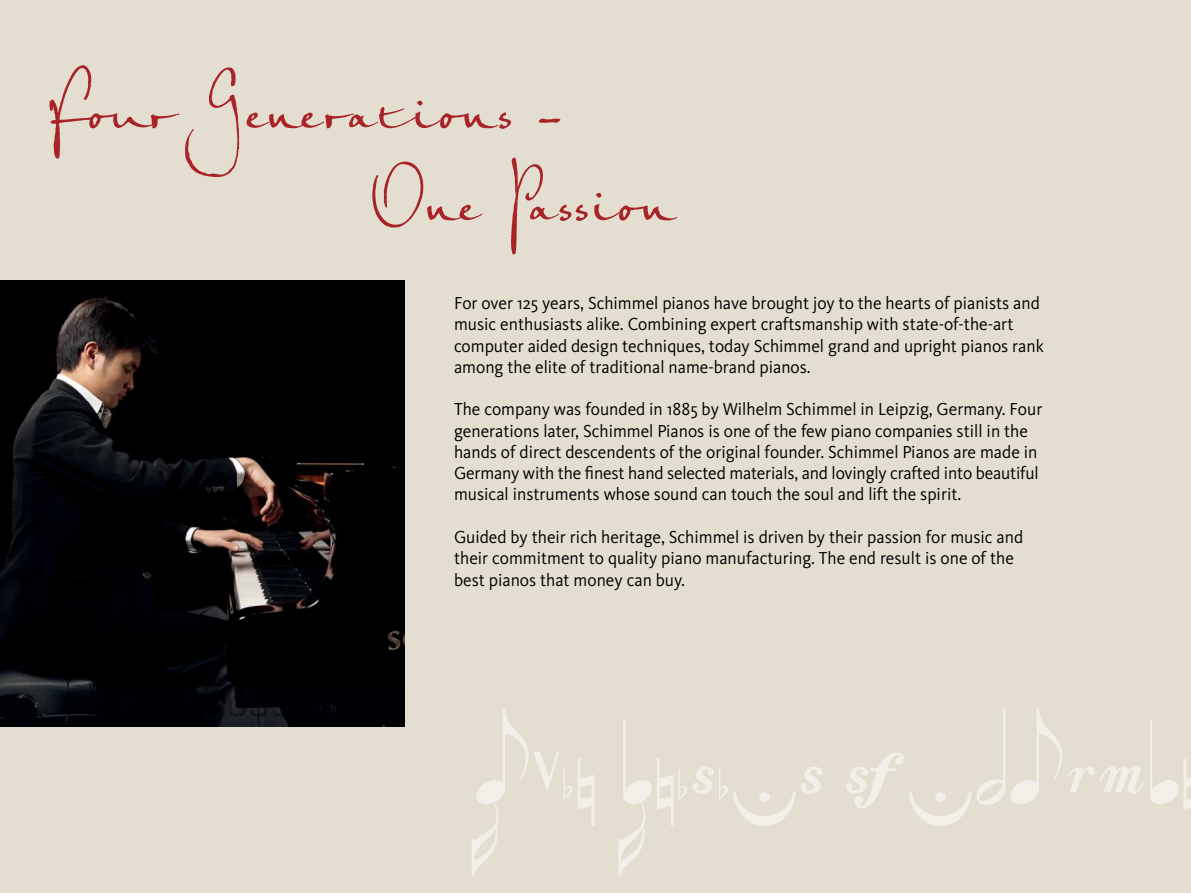
<style>
.page{position:relative;width:1191px;height:893px;background:#e4ded0}
.page>*{position:absolute;margin:0;border:0;box-sizing:border-box;transform-origin:0 0}
.t1{font:96px "Sonata";letter-spacing:.05em;color:#f2efe9}
.t2{font:92.1px/92.1px "Petras Script EF";color:#a82428}
.t3{font:18px/21.3px "Kievit Pro";color:#000}
</style>
<div class="page">
<img style="left:0;top:280px;width:404px;height:446px">
<h2 class="t2" style="left:370px;top:49px;width:307px;text-indent:-327px">Four Generations –<br>One Passion</h2>
<p class="t3" style="left:454px;top:292px;width:591px">For over 125 years, Schimmel pianos have brought joy to the hearts of pianists and music enthusiasts alike. Combining expert craftsmanship with state-of-the-art computer aided design techniques, today Schimmel grand and upright pianos rank among the elite of traditional name-brand pianos.</p>
<p class="t3" style="left:454px;top:399px;width:590px">The company was founded in 1885 by Wilhelm Schimmel in Leipzig, Germany. Four generations later, Schimmel Pianos is one of the few piano companies still in the hands of direct descendents of the original founder. Schimmel Pianos are made in Germany with the finest hand selected materials, and lovingly crafted into beautiful musical instruments whose sound can touch the soul and lift the spirit.</p>
<p class="t3" style="left:454px;top:526px;width:570px">Guided by their rich heritage, Schimmel is driven by their passion for music and their commitment to quality piano manufacturing. The end result is one of the best pianos that money can buy.</p>
<h1 class="t1" style="left:471px;top:703px;width:708px">Kevin Kanisius Suherma</h1>
</div>
